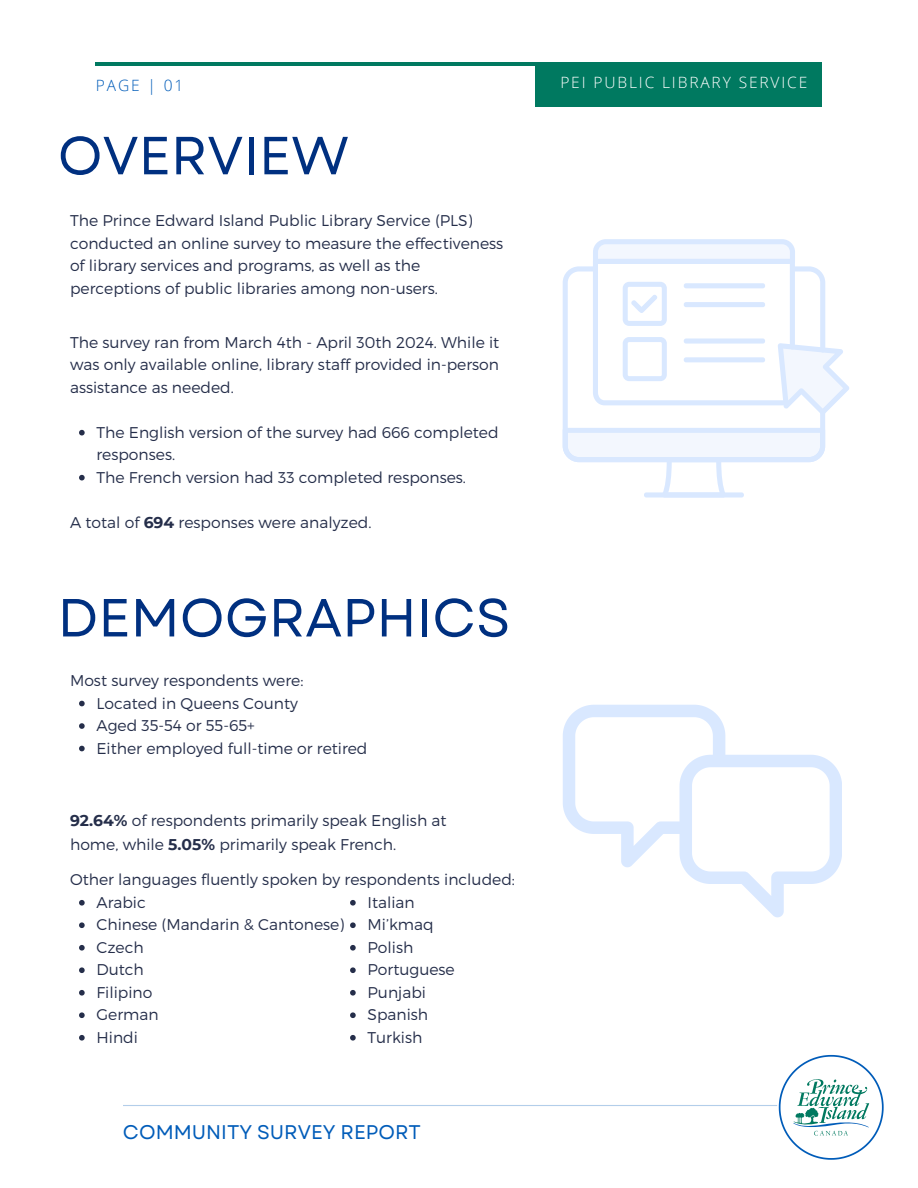
<style>
.page{position:relative;width:918px;height:1188px;background:#fff}
.page>*{position:absolute;margin:0;border:0;box-sizing:border-box;transform-origin:0 0}
.t1{font:53.55px "Garet";color:#003080}
.t2{font:19.8px "Garet";color:#005cb9}
.t3{font:300 15.6px/22.5px "Montserrat";color:#252e4a}
.t4{font:300 15.6px "Open Sans";letter-spacing:.12em;color:#fff}
.t5{font:300 15.6px "Open Sans";letter-spacing:.12em;color:#005cb9}
.s1{font-weight:700}
</style>
<div class="page">
<hr style="left:96px;top:62px;width:725px;height:4px;background:#007960">
<div style="left:535px;top:62px;width:287px;height:44px;background:#007960"></div>
<svg style="left:778px;top:1054px;width:106px;height:106px"></svg>
<hr style="left:123px;top:1105px;width:654px;height:1px;background:#005cb9">
<svg style="left:563px;top:266px;width:262px;height:162px"></svg>
<svg style="left:563px;top:428px;width:262px;height:70px"></svg>
<svg style="left:593px;top:239px;width:256px;height:176px"></svg>
<svg style="left:79px;top:430px;width:6px;height:5px"></svg>
<svg style="left:79px;top:475px;width:6px;height:5px"></svg>
<svg style="left:79px;top:701px;width:6px;height:5px"></svg>
<svg style="left:79px;top:723px;width:6px;height:6px"></svg>
<svg style="left:79px;top:746px;width:6px;height:5px"></svg>
<svg style="left:79px;top:900px;width:6px;height:6px"></svg>
<svg style="left:79px;top:922px;width:6px;height:6px"></svg>
<svg style="left:79px;top:945px;width:6px;height:6px"></svg>
<svg style="left:79px;top:967px;width:6px;height:6px"></svg>
<svg style="left:79px;top:990px;width:6px;height:6px"></svg>
<svg style="left:79px;top:1012px;width:6px;height:6px"></svg>
<svg style="left:79px;top:1035px;width:6px;height:6px"></svg>
<svg style="left:350px;top:900px;width:6px;height:6px"></svg>
<svg style="left:350px;top:922px;width:6px;height:6px"></svg>
<svg style="left:350px;top:945px;width:6px;height:6px"></svg>
<svg style="left:350px;top:967px;width:6px;height:6px"></svg>
<svg style="left:350px;top:990px;width:6px;height:6px"></svg>
<svg style="left:350px;top:1012px;width:6px;height:6px"></svg>
<svg style="left:350px;top:1035px;width:6px;height:6px"></svg>
<svg style="left:563px;top:705px;width:279px;height:212px"></svg>
<h3 class="t5" style="left:96px;top:74px;width:89px">PAGE | 01</h3>
<p class="t4" style="left:560px;top:71px;width:249px">PEI PUBLIC LIBRARY SERVICE</p>
<h3 class="t1" style="left:58px;top:117px;width:293px">OVERVIEW</h3>
<h1 class="t3" style="left:70px;top:209px;width:435px">The Prince Edward Island Public Library Service (PLS) conducted an online survey to measure the effectiveness of library services and programs, as well as the perceptions of public libraries among non-users.</h1>
<p class="t3" style="left:70px;top:330px;width:431px;text-align:justify">The survey ran from March 4th - April 30th 2024. While it was only available online, library staff provided in-person assistance as needed.</p>
<p class="t3" style="left:96px;top:420px;width:404px">The English version of the survey had 666 completed responses.</p>
<p class="t3" style="left:96px;top:465px;width:371px">The French version had 33 completed responses.</p>
<p class="t3" style="left:70px;top:510px;width:303px">A total of <span class="s1">694</span> responses were analyzed.</p>
<p class="t1" style="left:58px;top:579px;width:454px">DEMOGRAPHICS</p>
<p class="t3" style="left:70px;top:669px;width:235px">Most survey respondents were:</p>
<h1 class="t3" style="left:96px;top:691px;width:203px">Located in Queens County</h1>
<p class="t3" style="left:96px;top:714px;width:160px">Aged 35-54 or 55-65+</p>
<p class="t3" style="left:96px;top:736px;width:273px">Either employed full-time or retired</p>
<p class="t3" style="left:70px;top:808px;width:378px;line-height:23.7px"><span class="s1">92.64%</span> of respondents primarily speak English at home, while <span class="s1">5.05%</span> primarily speak French.</p>
<p class="t3" style="left:70px;top:868px;width:446px">Other languages fluently spoken by respondents included:</p>
<p class="t3" style="left:96px;top:890px;width:51px">Arabic</p>
<p class="t3" style="left:96px;top:913px;width:249px">Chinese (Mandarin &amp; Cantonese)</p>
<p class="t3" style="left:96px;top:935px;width:49px">Czech</p>
<p class="t3" style="left:96px;top:958px;width:49px">Dutch</p>
<p class="t3" style="left:96px;top:980px;width:57px">Filipino</p>
<p class="t3" style="left:96px;top:1003px;width:64px">German</p>
<p class="t3" style="left:96px;top:1025px;width:43px">Hindi</p>
<p class="t3" style="left:368px;top:890px;width:49px">Italian</p>
<p class="t3" style="left:368px;top:913px;width:68px">Mi’kmaq</p>
<p class="t3" style="left:368px;top:935px;width:47px">Polish</p>
<p class="t3" style="left:368px;top:958px;width:89px">Portuguese</p>
<p class="t3" style="left:368px;top:980px;width:60px">Punjabi</p>
<p class="t3" style="left:368px;top:1003px;width:62px">Spanish</p>
<p class="t3" style="left:368px;top:1025px;width:56px">Turkish</p>
<p class="t2" style="left:123px;top:1118px;width:300px">COMMUNITY SURVEY REPORT</p>
</div>
